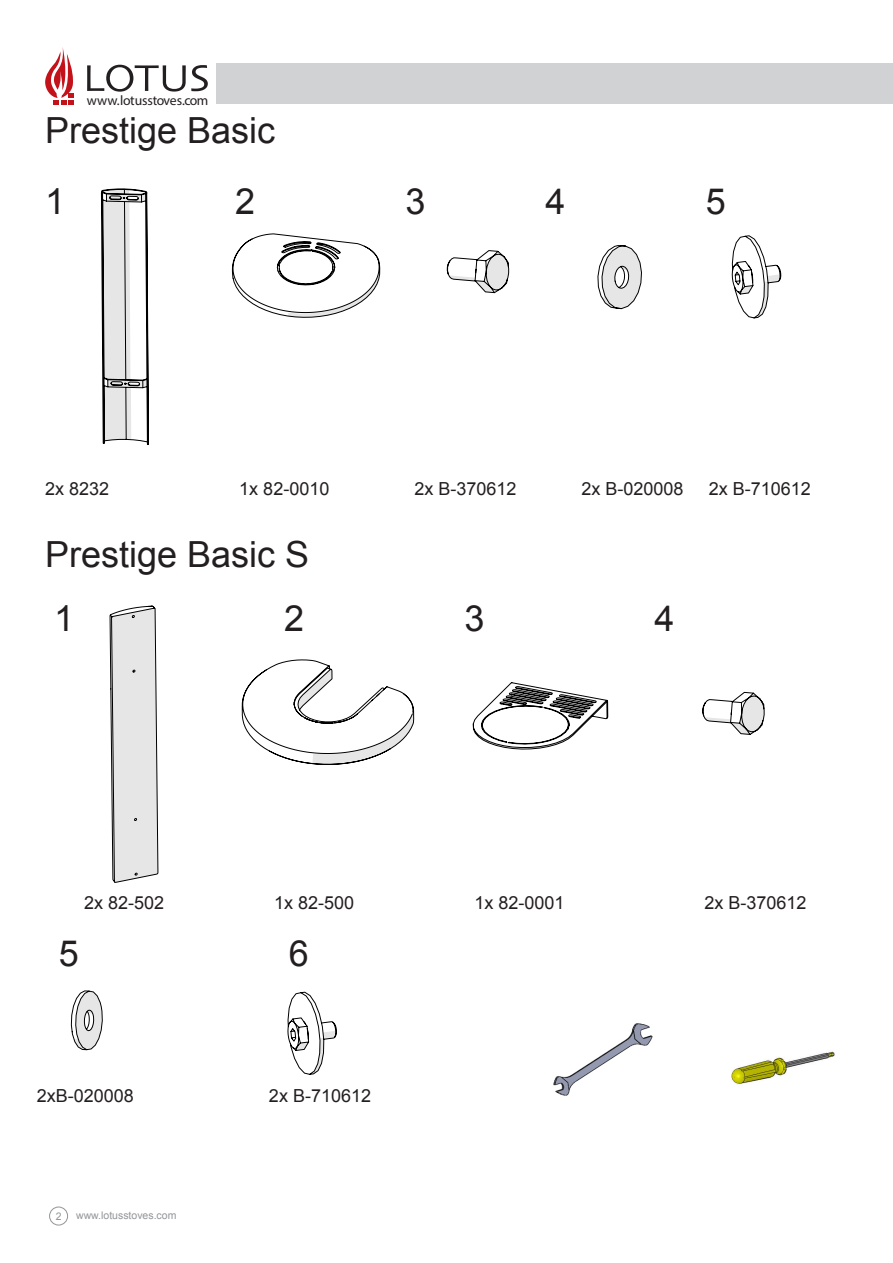
<style>
.page{position:relative;width:893px;height:1263px;background:#fff}
.page>*{position:absolute;margin:0;border:0;box-sizing:border-box;transform-origin:0 0}
.t1{font:36px "Arial";color:#231f20}
.t2{font:18px "Arial";color:#231f20}
.t3{font:13.8px "Myriad Pro";letter-spacing:-.02em;color:#231f20}
.t4{font:10.5px "Arial";color:#939598}
</style>
<div class="page">
<div style="left:216px;top:64px;width:677px;height:40px;background:#d1d2d4"></div>
<div style="left:49px;top:1206px;width:19px;height:19px;border:1px solid #939598;border-radius:50%"></div>
<svg style="left:87px;top:65px;width:121px;height:27px"></svg>
<svg style="left:45px;top:47px;width:29px;height:58px"></svg>
<svg style="left:732px;top:235px;width:49px;height:84px"></svg>
<svg style="left:447px;top:250px;width:63px;height:43px"></svg>
<svg style="left:598px;top:245px;width:44px;height:64px"></svg>
<svg style="left:101px;top:188px;width:48px;height:257px"></svg>
<svg style="left:232px;top:233px;width:148px;height:85px"></svg>
<svg style="left:110px;top:606px;width:48px;height:277px;background:#d7d7d7"></svg>
<svg style="left:242px;top:659px;width:172px;height:106px"></svg>
<svg style="left:473px;top:682px;width:135px;height:68px"></svg>
<svg style="left:71px;top:990px;width:32px;height:60px"></svg>
<svg style="left:702px;top:692px;width:63px;height:43px"></svg>
<svg style="left:287px;top:992px;width:50px;height:83px"></svg>
<img style="left:553px;top:1023px;width:100px;height:73px">
<img style="left:731px;top:1051px;width:104px;height:33px">
<p class="t3" style="left:87px;top:92px;width:123px">www.lotusstoves.com</p>
<p class="t1" style="left:45px;top:107px;width:232px">Prestige Basic</p>
<p class="t1" style="left:45px;top:177px;width:22px">1</p>
<p class="t1" style="left:235px;top:177px;width:22px">2</p>
<p class="t1" style="left:405px;top:177px;width:22px">3</p>
<p class="t1" style="left:546px;top:177px;width:22px">4</p>
<p class="t1" style="left:706px;top:177px;width:22px">5</p>
<p class="t2" style="left:45px;top:477px;width:66px">2x 8232</p>
<p class="t2" style="left:239px;top:477px;width:92px">1x 82-0010</p>
<p class="t2" style="left:414px;top:477px;width:104px">2x B-370612</p>
<p class="t2" style="left:582px;top:477px;width:104px">2x B-020008</p>
<p class="t2" style="left:709px;top:477px;width:104px">2x B-710612</p>
<p class="t1" style="left:45px;top:531px;width:266px">Prestige Basic S</p>
<p class="t1" style="left:54px;top:595px;width:22px">1</p>
<p class="t1" style="left:284px;top:595px;width:22px">2</p>
<p class="t1" style="left:464px;top:595px;width:22px">3</p>
<p class="t1" style="left:654px;top:595px;width:22px">4</p>
<p class="t2" style="left:84px;top:890px;width:82px">2x 82-502</p>
<p class="t2" style="left:274px;top:890px;width:82px">1x 82-500</p>
<p class="t2" style="left:474px;top:890px;width:92px">1x 82-0001</p>
<p class="t2" style="left:704px;top:890px;width:104px">2x B-370612</p>
<p class="t1" style="left:59px;top:929px;width:22px">5</p>
<p class="t1" style="left:289px;top:929px;width:22px">6</p>
<p class="t2" style="left:37px;top:1084px;width:99px">2xB-020008</p>
<p class="t2" style="left:269px;top:1084px;width:104px">2x B-710612</p>
<p class="t4" style="left:56px;top:1209px;width:7px">2</p>
<p class="t4" style="left:76px;top:1208px;width:102px">www.lotusstoves.com</p>
</div>
